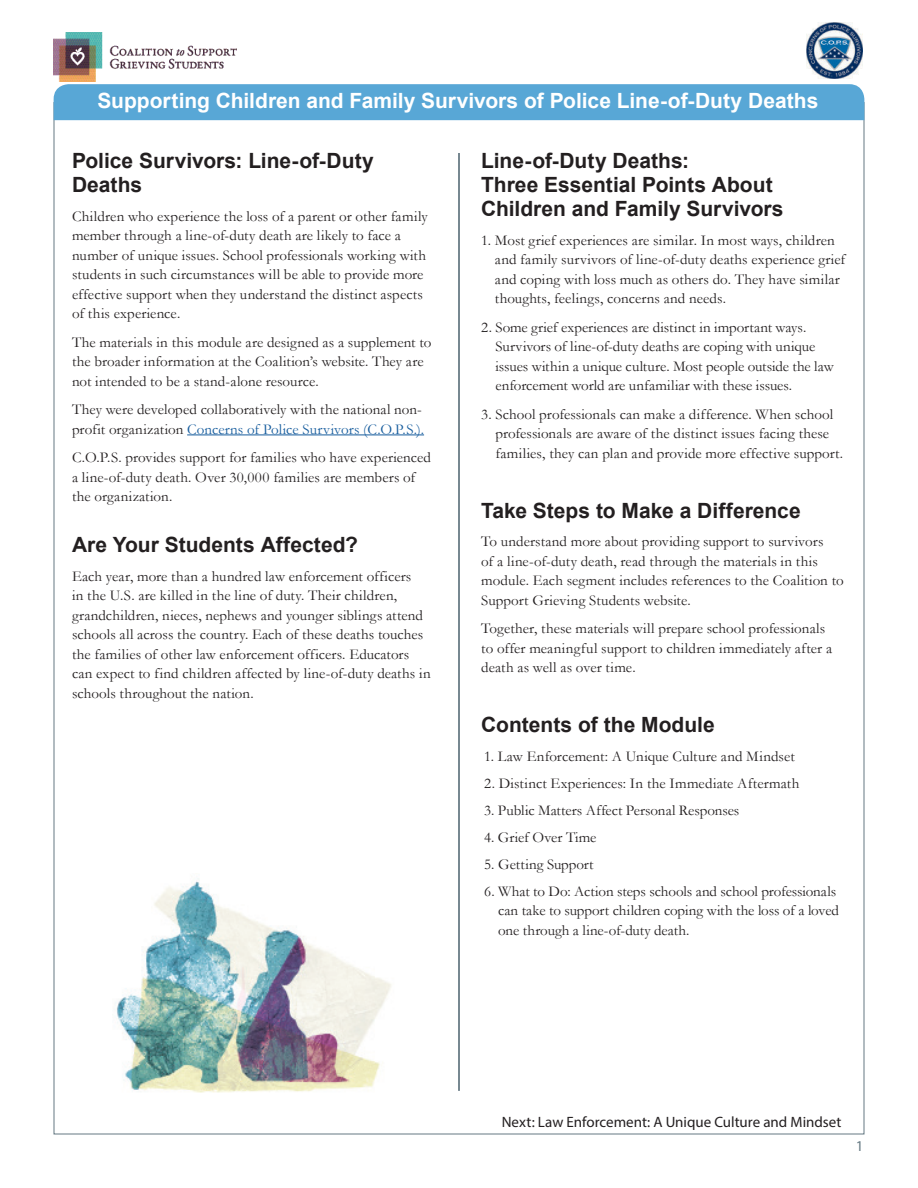
<style>
.page{position:relative;width:918px;height:1188px;background:#fff}
.page>*{position:absolute;margin:0;border:0;box-sizing:border-box;transform-origin:0 0}
.t1{font:700 21px/24px "Arial";color:#231f20}
.t2{font:700 21px "Arial";color:#fff}
.t3{font:15px/19.5px "Garamond";letter-spacing:.005em;color:#231f20}
.t4{font:15px "Myriad Pro";color:#231f20}
.t5{font:15px "Myriad Pro";color:#647882}
.s1{color:#175d9e}
</style>
<div class="page">
<img style="left:54px;top:32px;width:182px;height:50px">
<div style="left:54px;top:84px;width:810px;height:36px;background:#58a7d6"></div>
<hr style="left:187px;top:435px;width:237px;height:1px;background:#175d9e">
<hr style="left:458px;top:153px;width:2px;height:938px;background:#647882">
<img style="left:806px;top:22px;width:56px;height:56px">
<img style="left:115px;top:878px;width:276px;height:215px">
<h1 class="t2" style="left:97px;top:93px;width:722px">Supporting Children and Family Survivors of Police Line-of-Duty Deaths</h1>
<h1 class="t1" style="left:72px;top:151px;width:303px">Police Survivors: Line-of-Duty<br>Deaths</h1>
<p class="t3" style="left:72px;top:208px;width:357px">Children who experience the loss of a parent or other family member through a line-of-duty death are likely to face a number of unique issues. School professionals working with students in such circumstances will be able to provide more effective support when they understand the distinct aspects of this experience.</p>
<p class="t3" style="left:72px;top:334px;width:361px">The materials in this module are designed as a supplement to the broader information at the Coalition’s website. They are not intended to be a stand-alone resource.</p>
<p class="t3" style="left:72px;top:401px;width:354px">They were developed collaboratively with the national non&shy;profit organization <span class="s1">Concerns of Police Survivors (C.O.P.S.).</span></p>
<p class="t3" style="left:72px;top:449px;width:361px">C.O.P.S. provides support for families who have experienced a line-of-duty death. Over 30,000 families are members of the organization.</p>
<h1 class="t1" style="left:72px;top:535px;width:287px">Are Your Students Affected?</h1>
<p class="t3" style="left:72px;top:568px;width:360px">Each year, more than a hundred law enforcement officers<br>in the U.S. are killed in the line of duty. Their children, grandchildren, nieces, nephews and younger siblings attend schools all across the country. Each of these deaths touches the families of other law enforcement officers. Educators can expect to find children affected by line-of-duty deaths in schools throughout the nation.</p>
<h1 class="t1" style="left:481px;top:151px;width:304px">Line-of-Duty Deaths:<br>Three Essential Points About<br>Children and Family Survivors</h1>
<p class="t3" style="left:495px;top:232px;width:352px;text-indent:-14px">1. Most grief experiences are similar. In most ways, children and family survivors of line-of-duty deaths experience grief and coping with loss much as others do. They have similar thoughts, feelings, concerns and needs.</p>
<p class="t3" style="left:495px;top:319px;width:340px;text-indent:-14px">2. Some grief experiences are distinct in important ways.<br>Survivors of line-of-duty deaths are coping with unique issues within a unique culture. Most people outside the law enforcement world are unfamiliar with these issues.</p>
<p class="t3" style="left:495px;top:406px;width:349px;text-indent:-14px">3. School professionals can make a difference. When school professionals are aware of the distinct issues facing these families, they can plan and provide more effective support.</p>
<h1 class="t1" style="left:481px;top:500px;width:321px">Take Steps to Make a Difference</h1>
<p class="t3" style="left:481px;top:533px;width:364px">To understand more about providing support to survivors<br>of a line-of-duty death, read through the materials in this module. Each segment includes references to the Coalition to Support Grieving Students website.</p>
<p class="t3" style="left:481px;top:620px;width:352px">Together, these materials will prepare school professionals to offer meaningful support to children immediately after a death as well as over time.</p>
<h1 class="t1" style="left:481px;top:715px;width:235px">Contents of the Module</h1>
<p class="t3" style="left:484px;top:748px;width:312px">1. Law Enforcement: A Unique Culture and Mindset</p>
<p class="t3" style="left:484px;top:775px;width:317px">2. Distinct Experiences: In the Immediate Aftermath</p>
<p class="t3" style="left:484px;top:802px;width:257px">3. Public Matters Affect Personal Responses</p>
<p class="t3" style="left:484px;top:829px;width:114px">4. Grief Over Time</p>
<p class="t3" style="left:484px;top:856px;width:111px">5. Getting Support</p>
<p class="t3" style="left:498px;top:883px;width:343px;text-indent:-14px">6. What to Do: Action steps schools and school professionals can take to support children coping with the loss of a loved one through a line-of-duty death.</p>
<p class="t4" style="left:502px;top:1116px;width:341px">Next: Law Enforcement: A Unique Culture and Mindset</p>
<p class="t5" style="left:856px;top:1140px;width:9px">1</p>
</div>
